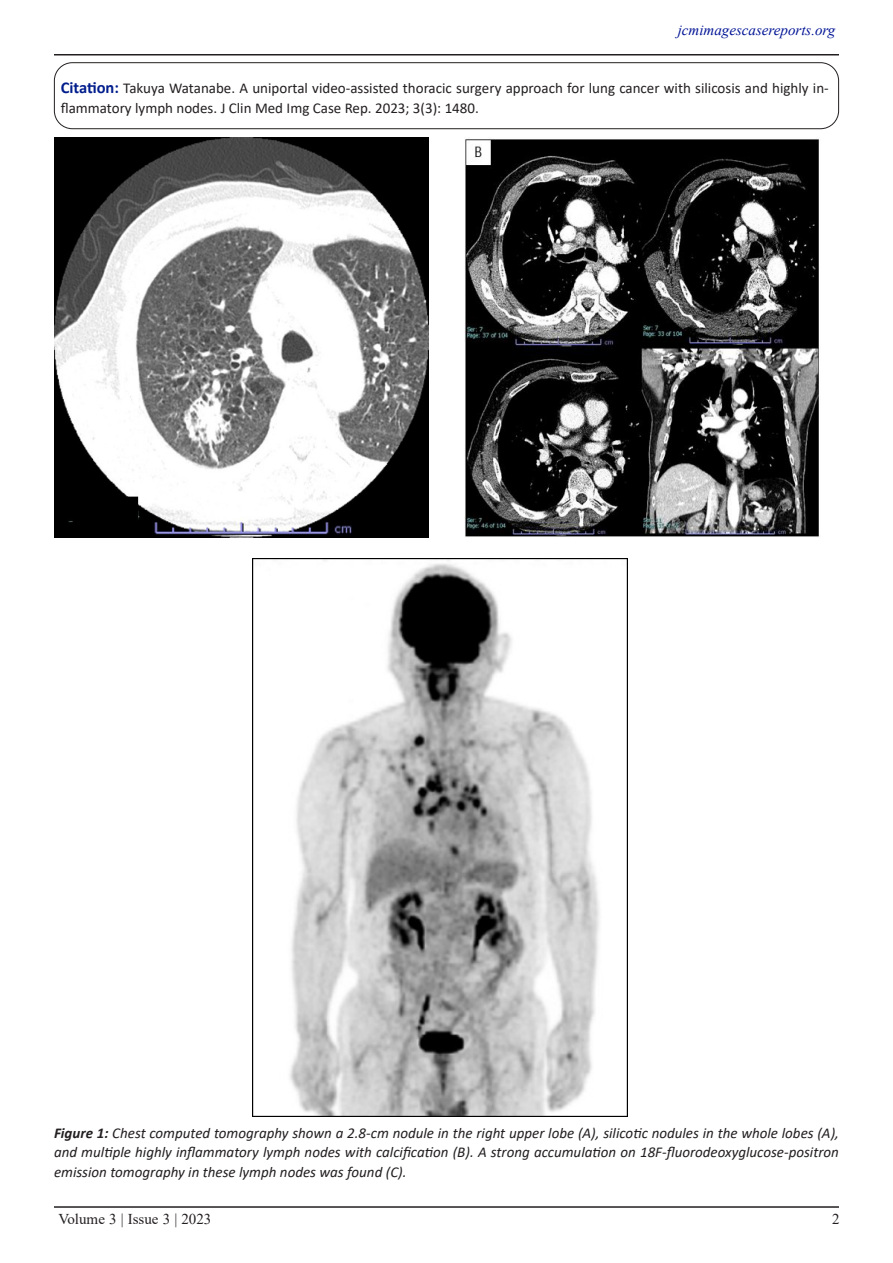
<style>
.page{position:relative;width:893px;height:1263px;background:#fff}
.page>*{position:absolute;margin:0;border:0;box-sizing:border-box;transform-origin:0 0}
.fig_tittle{font:italic 15px/19.5px "Calibri";color:#231f20;text-align:justify}
.Paragraph_Style_1{font:15px/19.5px "Calibri";color:#231f20}
.t1{font:italic 15px "Times New Roman";color:#001495}
.t2{font:15px "Times New Roman";color:#231f20}
.s1{font-weight:700;font-size:16.5px;color:#001d8c}
.s2{font-weight:700}
</style>
<div class="page">
<hr style="left:54px;top:54px;width:785px;height:2px;background:#231f20">
<hr style="left:54px;top:1206px;width:785px;height:2px;background:#231f20">
<div style="left:54px;top:62px;width:785px;height:67px;border:1px solid #231f20;border-radius:18px"></div>
<img style="left:55px;top:137px;width:373px;height:401px">
<img style="left:464px;top:139px;width:355px;height:398px">
<img style="left:253px;top:558px;width:374px;height:558px">
<p class="t1" style="left:678px;top:20px;width:159px">jcmimagescasereports.org</p>
<p class="Paragraph_Style_1" style="left:61px;top:78px;width:769px"><span class="s1">Citation:</span> Takuya Watanabe. A uniportal video-assisted thoracic surgery approach for lung cancer with silicosis and highly in&shy;flammatory lymph nodes. J Clin Med Img Case Rep. 2023; 3(3): 1480.</p>
<p class="fig_tittle" style="left:54px;top:1122px;width:786px"><span class="s2">Figure 1:</span> Chest computed tomography shown a 2.8-cm nodule in the right upper lobe (A), silicotic nodules in the whole lobes (A), and multiple highly inflammatory lymph nodes with calcification (B). A strong accumulation on 18F-fluorodeoxyglucose-positron emission tomography in these lymph nodes was found (C).</p>
<p class="t2" style="left:59px;top:1208px;width:154px">Volume 3 | Issue 3 | 2023</p>
<p class="t2" style="left:832px;top:1208px;width:9px">2</p>
</div>
